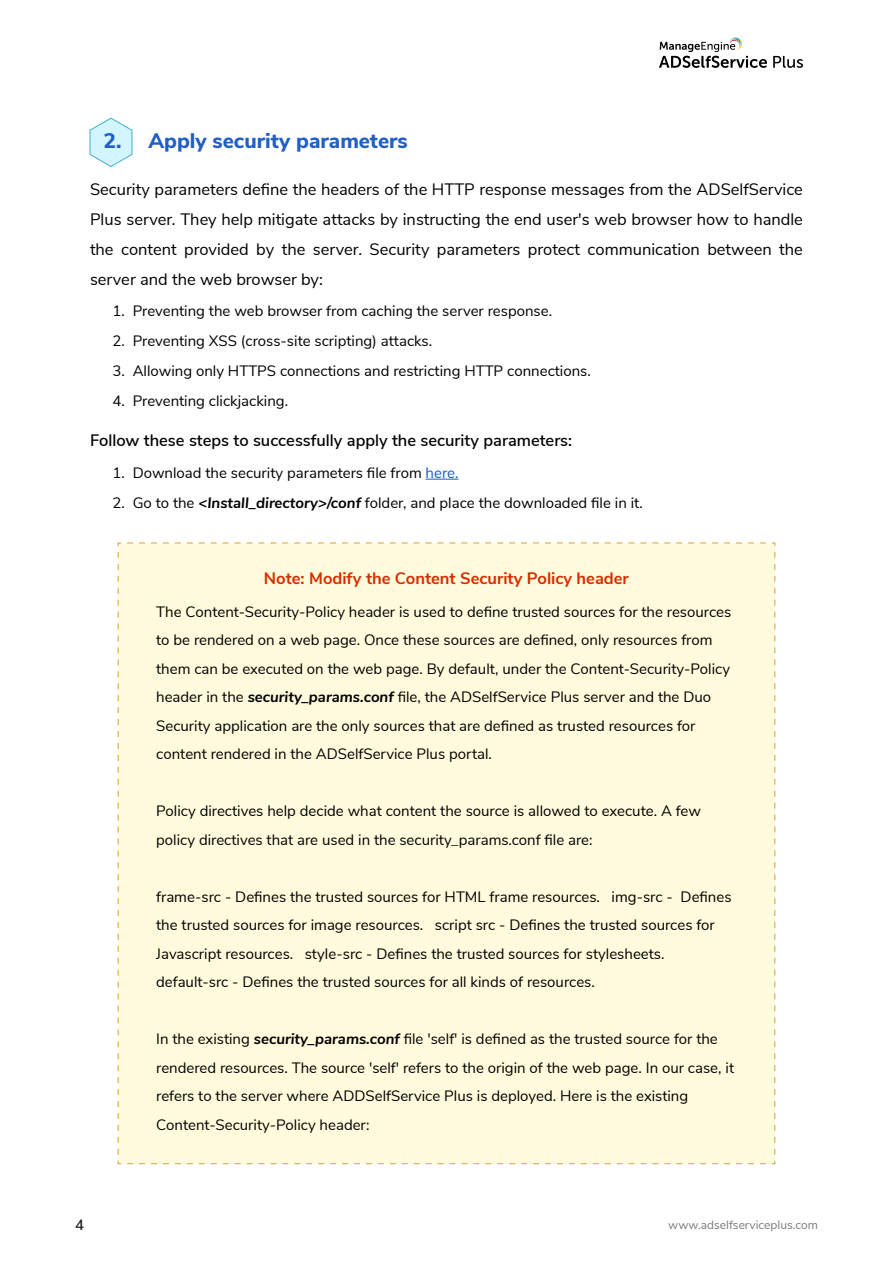
<style>
.page{position:relative;width:893px;height:1263px;background:#fff}
.page>*{position:absolute;margin:0;border:0;box-sizing:border-box;transform-origin:0 0}
.t1{font:800 21px "Nunito Sans";color:#205fc4}
.t2{font:16.5px/30px "Nunito Sans";color:#000;text-align:justify}
.t3{font:600 16.5px "Nunito Sans";color:#000}
.t4{font:700 16.5px "Nunito Sans";color:#d62d00}
.t5{font:15px/28.5px "Nunito Sans";color:#000}
.t6{font:600 15px "Nunito Sans";color:#231f20}
.t7{font:12px "Nunito Sans";color:#7b7b7b}
.s1{color:#165cc1}
.s2{font-weight:700;font-style:italic}
</style>
<div class="page">
<hr style="left:426px;top:479px;width:33px;height:1px;background:#165cc1">
<svg style="left:773px;top:56px;width:30px;height:12px"></svg>
<svg style="left:659px;top:37px;width:108px;height:31px"></svg>
<div style="left:118px;top:543px;width:658px;height:621px;background:#fffbdc"></div>
<svg style="left:90px;top:118px;width:42px;height:49px"></svg>
<h1 class="t1" style="left:103px;top:126px;width:28px">2.1.</h1>
<h1 class="t1" style="left:148px;top:126px;width:261px">Apply security parameters</h1>
<p class="t2" style="left:90px;top:173px;width:714px">Security parameters define the headers of the HTTP response messages from the ADSelfService Plus server. They help mitigate attacks by instructing the end user's web browser how to handle the content provided by the server. Security parameters protect communication between the server and the web browser by:</p>
<p class="t5" style="left:112px;top:295px;width:441px">1. Preventing the web browser from caching the server response.</p>
<p class="t5" style="left:112px;top:325px;width:321px">2. Preventing XSS (cross-site scripting) attacks.</p>
<p class="t5" style="left:112px;top:355px;width:480px">3. Allowing only HTTPS connections and restricting HTTP connections.</p>
<p class="t5" style="left:112px;top:385px;width:177px">4. Preventing clickjacking.</p>
<p class="t3" style="left:90px;top:428px;width:484px">Follow these steps to successfully apply the security parameters:</p>
<p class="t5" style="left:112px;top:458px;width:348px">1. Download the security parameters file from <span class="s1">here.</span></p>
<p class="t5" style="left:112px;top:488px;width:532px">2. Go to the <span class="s2">&lt;Install_directory&gt;/conf</span> folder, and place the downloaded file in it.</p>
<p class="t4" style="left:264px;top:566px;width:366px">Note: Modify the Content Security Policy header</p>
<p class="t5" style="left:156px;top:596px;width:577px">The Content-Security-Policy header is used to define trusted sources for the resources to be rendered on a web page. Once these sources are defined, only resources from them can be executed on the web page. By default, under the Content-Security-Policy header in the <span class="s2">security_params.conf</span> file, the ADSelfService Plus server and the Duo Security application are the only sources that are defined as trusted resources for content rendered in the ADSelfService Plus portal.</p>
<p class="t5" style="left:156px;top:796px;width:546px">Policy directives help decide what content the source is allowed to execute. A few policy directives that are used in the security_params.conf file are:</p>
<p class="t5" style="left:156px;top:881px;width:577px">frame-src - Defines the trusted sources for HTML frame resources. img-src - Defines the trusted sources for image resources. script src - Defines the trusted sources for Javascript resources. style-src - Defines the trusted sources for stylesheets. default-src - Defines the trusted sources for all kinds of resources.</p>
<p class="t5" style="left:156px;top:1024px;width:579px">In the existing <span class="s2">security_params.conf</span> file 'self' is defined as the trusted source for the rendered resources. The source 'self' refers to the origin of the web page. In our case, it refers to the server where ADDSelfService Plus is deployed. Here is the existing Content-Security-Policy header:</p>
<p class="t6" style="left:75px;top:1214px;width:10px">4</p>
<p class="t7" style="left:668px;top:1216px;width:151px">www.adselfserviceplus.com</p>
</div>
